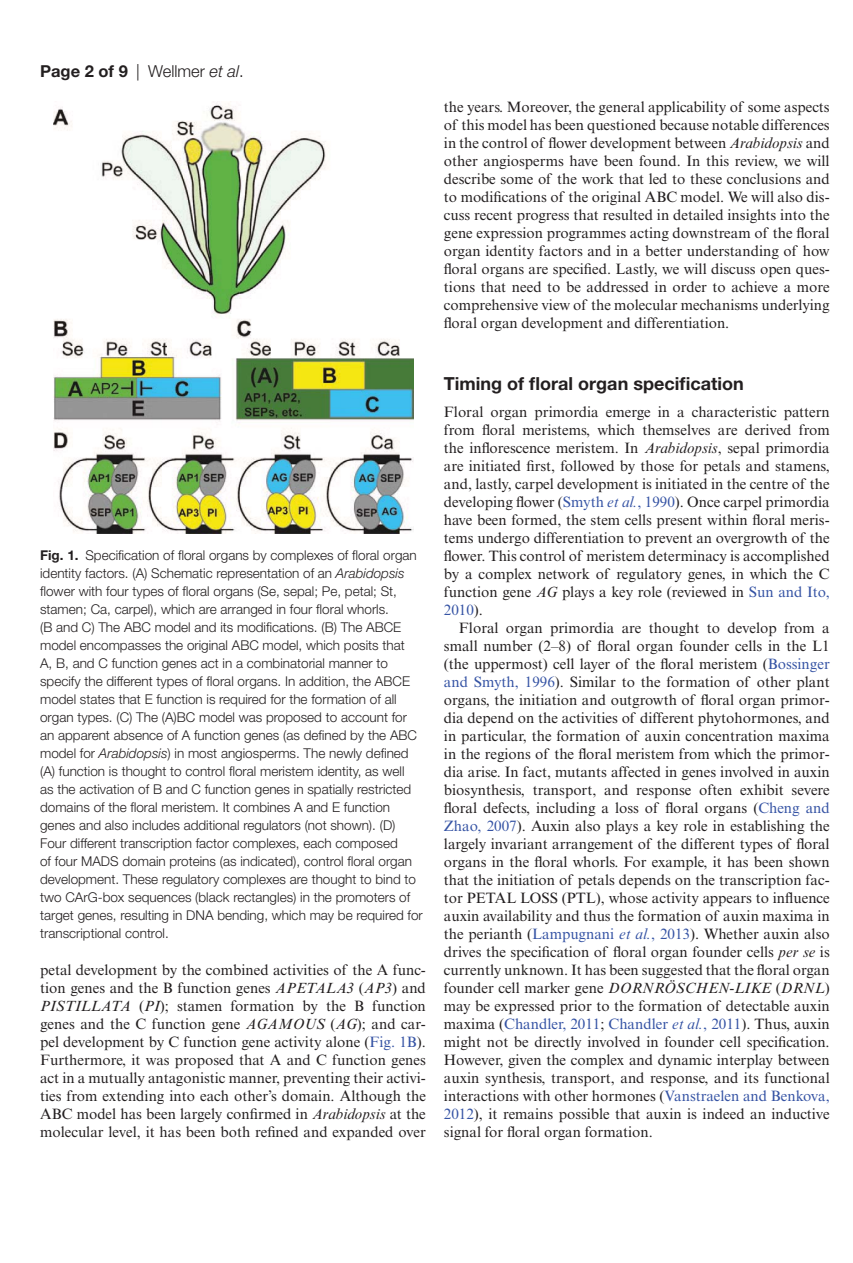
<style>
.page{position:relative;width:853px;height:1263px;background:#fff}
.page>*{position:absolute;margin:0;border:0;box-sizing:border-box;transform-origin:0 0}
.t1{font:700 18px "Helvetica Neue LT Std";color:#231f20}
.t2{font:300 16.5px "Helvetica Neue LT Std";color:#231f20}
.t3{font:15px/18px "Times New Roman MT Std";color:#231f20;text-align:justify}
.t4{font:300 13.5px/18px "Helvetica Neue LT Std";color:#231f20}
.s1{font-weight:700}
.s2{font-style:italic}
.s3{color:#3553a4}
.s4{font-style:italic;color:#3553a4}
</style>
<div class="page">
<img style="left:53px;top:103px;width:360px;height:430px">
<p class="t2" style="left:40px;top:65px;width:205px"><span class="s1">Page 2 of 9</span> | Wellmer <span class="s2">et al</span>.</p>
<p class="t4" style="left:40px;top:548px;width:384px"><span class="s1">Fig. 1.</span> Specification of floral organs by complexes of floral organ identity factors. (A) Schematic representation of an <span class="s2">Arabidopsis </span>flower with four types of floral organs (Se, sepal; Pe, petal; St, stamen; Ca, carpel), which are arranged in four floral whorls.<br>(B and C) The ABC model and its modifications. (B) The ABCE model encompasses the original ABC model, which posits that<br>A, B, and C function genes act in a combinatorial manner to specify the different types of floral organs. In addition, the ABCE model states that E function is required for the formation of all organ types. (C) The (A)BC model was proposed to account for an apparent absence of A function genes (as defined by the ABC model for <span class="s2">Arabidopsis</span>) in most angiosperms. The newly defined (A) function is thought to control floral meristem identity, as well<br>as the activation of B and C function genes in spatially restricted domains of the floral meristem. It combines A and E function genes and also includes additional regulators (not shown). (D)<br>Four different transcription factor complexes, each composed<br>of four MADS domain proteins (as indicated), control floral organ development. These regulatory complexes are thought to bind to two CArG-box sequences (black rectangles) in the promoters of target genes, resulting in DNA bending, which may be required for transcriptional control.</p>
<p class="t3" style="left:40px;top:963px;width:387px">petal development by the combined activities of the A func&shy;tion genes and the B function genes <span class="s2">APETALA3</span> (<span class="s2">AP3</span>) and <span class="s2">PISTILLATA</span> (<span class="s2">PI</span>); stamen formation by the B function genes and the C function gene <span class="s2">AGAMOUS</span> (<span class="s2">AG</span>); and car&shy;pel development by C function gene activity alone (<span class="s3">Fig. 1B</span>).<br>Furthermore, it was proposed that A and C function genes act in a mutually antagonistic manner, preventing their activi&shy;ties from extending into each other’s domain. Although the ABC model has been largely confirmed in <span class="s2">Arabidopsis</span> at the molecular level, it has been both refined and expanded over</p>
<p class="t3" style="left:444px;top:100px;width:387px">the years. Moreover, the general applicability of some aspects of this model has been questioned because notable differences in the control of flower development between <span class="s2">Arabidopsis</span> and other angiosperms have been found. In this review, we will describe some of the work that led to these conclusions and to modifications of the original ABC model. We will also dis&shy;cuss recent progress that resulted in detailed insights into the gene expression programmes acting downstream of the floral organ identity factors and in a better understanding of how floral organs are specified. Lastly, we will discuss open ques&shy;tions that need to be addressed in order to achieve a more comprehensive view of the molecular mechanisms underlying floral organ development and differentiation.</p>
<p class="t1" style="left:444px;top:377px;width:301px">Timing of floral organ specification</p>
<p class="t3" style="left:444px;top:405px;width:387px">Floral organ primordia emerge in a characteristic pattern from floral meristems, which themselves are derived from the inflorescence meristem. In <span class="s2">Arabidopsis</span>, sepal primordia are initiated first, followed by those for petals and stamens, and, lastly, carpel development is initiated in the centre of the developing flower (<span class="s3">Smyth</span> <span class="s4">et al.</span><span class="s3">, 1990</span>). Once carpel primordia have been formed, the stem cells present within floral meris&shy;tems undergo differentiation to prevent an overgrowth of the flower. This control of meristem determinacy is accomplished by a complex network of regulatory genes, in which the C function gene <span class="s2">AG</span> plays a key role (reviewed in <span class="s3">Sun and Ito, 2010</span>).</p>
<p class="t3" style="left:444px;top:621px;width:387px;text-indent:15px">Floral organ primordia are thought to develop from a small number (2–8) of floral organ founder cells in the L1 (the uppermost) cell layer of the floral meristem (<span class="s3">Bossinger and Smyth, 1996</span>). Similar to the formation of other plant organs, the initiation and outgrowth of floral organ primor&shy;dia depend on the activities of different phytohormones, and in particular, the formation of auxin concentration maxima in the regions of the floral meristem from which the primor&shy;dia arise. In fact, mutants affected in genes involved in auxin biosynthesis, transport, and response often exhibit severe floral defects, including a loss of floral organs (<span class="s3">Cheng and Zhao, 2007</span>). Auxin also plays a key role in establishing the largely invariant arrangement of the different types of floral organs in the floral whorls. For example, it has been shown that the initiation of petals depends on the transcription fac&shy;tor PETAL LOSS (PTL), whose activity appears to influence auxin availability and thus the formation of auxin maxima in the perianth (<span class="s3">Lampugnani</span> <span class="s4">et al.</span><span class="s3">, 2013</span>). Whether auxin also drives the specification of floral organ founder cells <span class="s2">per se</span> is currently unknown. It has been suggested that the floral organ founder cell marker gene <span class="s2">DORNRÖSCHEN-LIKE</span> (<span class="s2">DRNL</span>) may be expressed prior to the formation of detectable auxin maxima (<span class="s3">Chandler, 2011</span>; <span class="s3">Chandler</span> <span class="s4">et al.</span><span class="s3">, 2011</span>). Thus, auxin might not be directly involved in founder cell specification.<br>However, given the complex and dynamic interplay between auxin synthesis, transport, and response, and its functional interactions with other hormones (<span class="s3">Vanstraelen and Benkova, 2012</span>), it remains possible that auxin is indeed an inductive signal for floral organ formation.</p>
</div>
